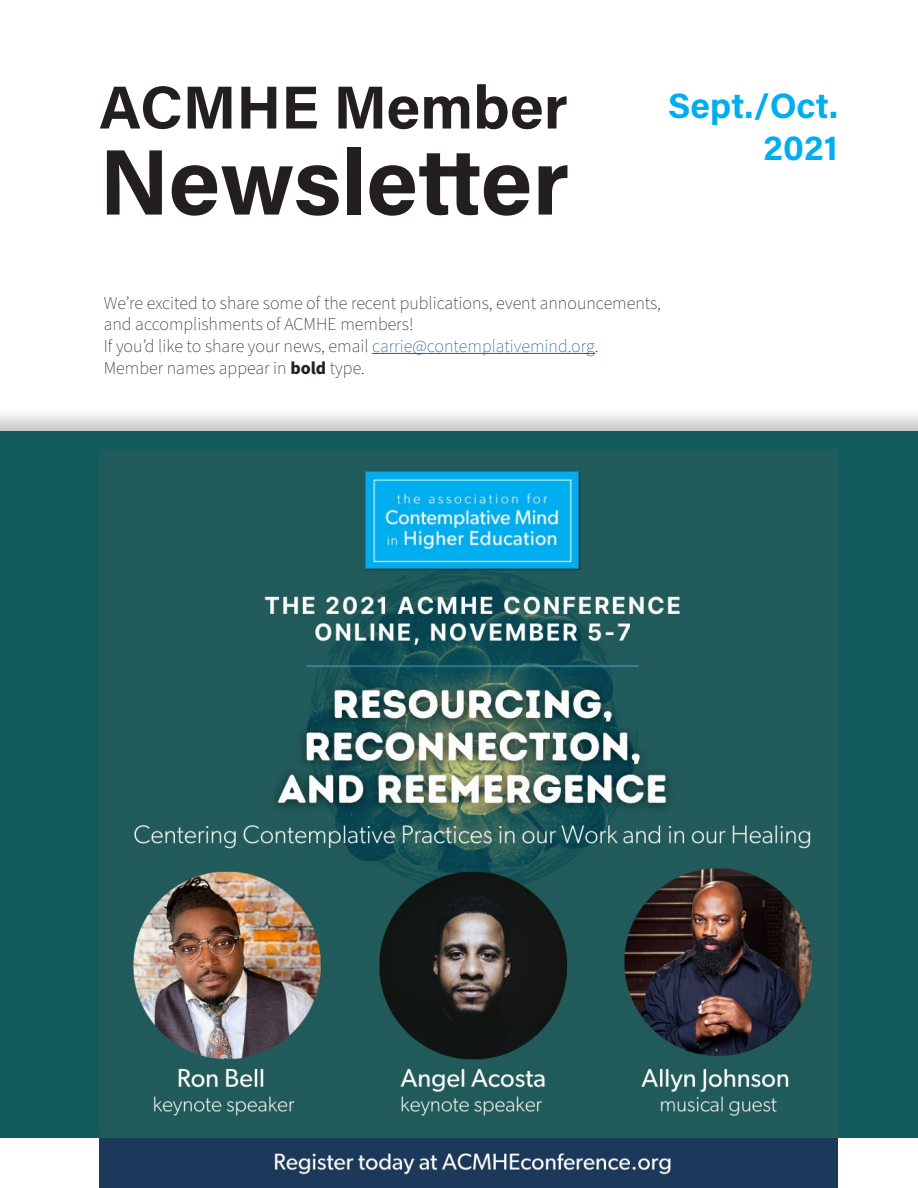
<style>
.page{position:relative;width:918px;height:1188px;background:#fff}
.page>*{position:absolute;margin:0;border:0;box-sizing:border-box;transform-origin:0 0}
.Newsletter_Title{font:700 93.15px "Acumin Pro";letter-spacing:-.005em;color:#231f20}
.Newsletter_Title-2{font:700 60.6px "Acumin Pro";color:#231f20}
.Cover_Page_-_Dates{font:700 35.25px/42.3px "Acumin Pro";letter-spacing:.005em;color:#00aeef;text-align:right}
.Body_Text{font:200 18px/21.6px "Source Sans Pro";color:#231f20}
.s1{color:#175d9e}
.s2{font-weight:700}
</style>
<div class="page">
<div style="left:0;top:407px;width:918px;height:737px;background:#231f20;opacity:.28"></div>
<div style="left:0;top:431px;width:918px;height:706px;background:#125b5c"></div>
<img style="left:99px;top:449px;width:739px;height:739px">
<hr style="left:372px;top:353px;width:223px;height:1px;background:#175d9e">
<p class="Newsletter_Title-2" style="left:99px;top:65px;width:470px">ACMHE Member</p>
<p class="Newsletter_Title" style="left:99px;top:116px;width:472px">Newsletter</p>
<p class="Cover_Page_-_Dates" style="left:668px;top:83px;width:171px">Sept./Oct.<br>2021</p>
<p class="Body_Text" style="left:104px;top:293px;width:559px">We’re excited to share some of the recent publications, event announcements, and accomplishments of ACMHE members!<br>If you’d like to share your news, email <span class="s1">carrie@contemplativemind.org</span>.<br>Member names appear in <span class="s2">bold</span> type.</p>
</div>
